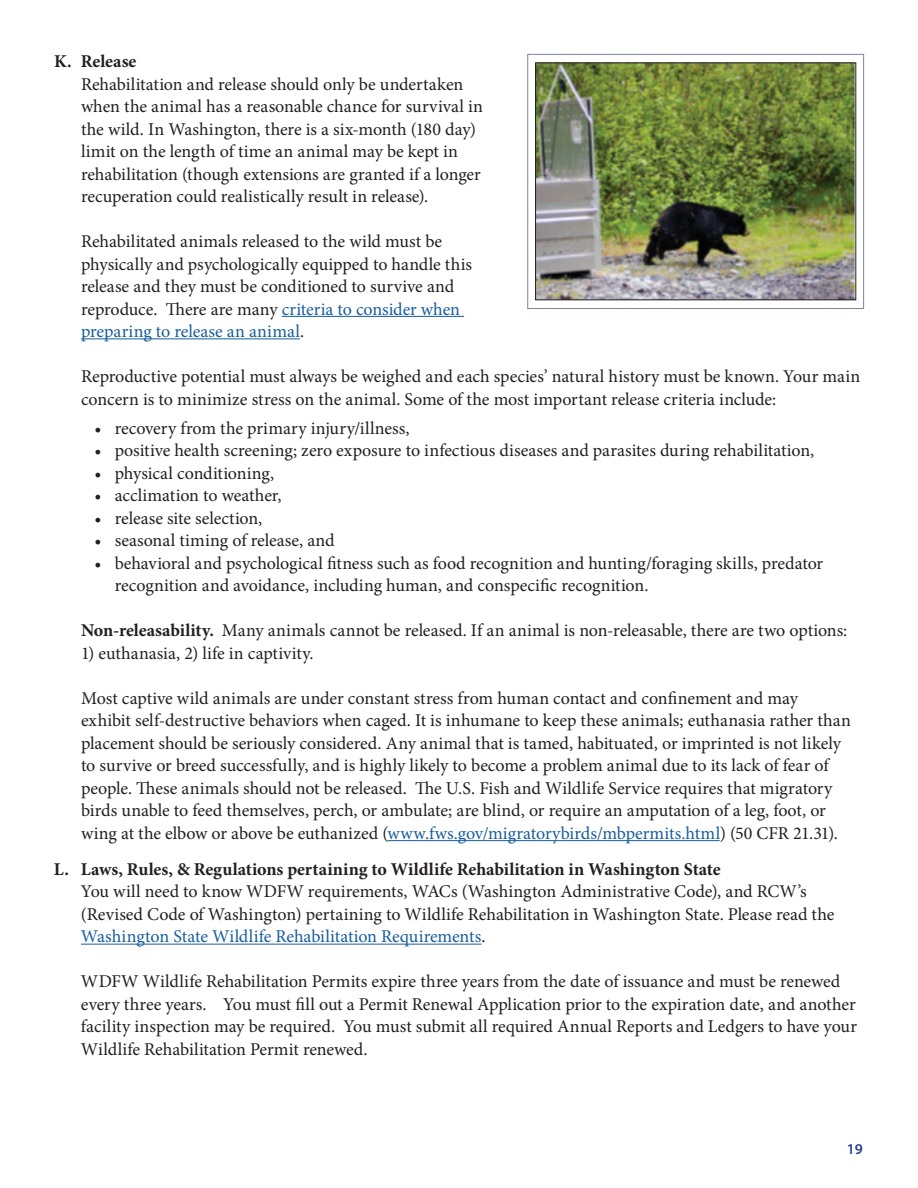
<style>
.page{position:relative;width:918px;height:1188px;background:#fff}
.page>*{position:absolute;margin:0;border:0;box-sizing:border-box;transform-origin:0 0}
.t1{font:18px/22.5px "Minion Pro";color:#231f20}
.t2{font:700 18px "Minion Pro";color:#231f20}
.t3{font:600 15px "Myriad Pro";color:#253f8e}
.s1{color:#175d9e}
.s2{font-weight:700}
</style>
<div class="page">
<hr style="left:282px;top:316px;width:182px;height:1px;background:#175d9e">
<hr style="left:81px;top:338px;width:219px;height:1px;background:#175d9e">
<hr style="left:388px;top:840px;width:332px;height:1px;background:#175d9e">
<hr style="left:81px;top:944px;width:400px;height:1px;background:#175d9e">
<div style="left:527px;top:54px;width:337px;height:255px;border:1px solid #7c84a1"></div>
<img style="left:537px;top:65px;width:317px;height:233px">
<div style="left:535px;top:63px;width:321px;height:237px;border:1px solid #231f20"></div>
<p class="t2" style="left:54px;top:49px;width:84px">K. Release</p>
<p class="t1" style="left:81px;top:73px;width:404px">Rehabilitation and release should only be undertaken when the animal has a reasonable chance for survival in the wild. In Washington, there is a six-month (180 day) limit on the length of time an animal may be kept in rehabilitation (though extensions are granted if a longer recuperation could realistically result in release).</p>
<p class="t1" style="left:81px;top:230px;width:393px">Rehabilitated animals released to the wild must be physically and psychologically equipped to handle this release and they must be conditioned to survive and reproduce. There are many <span class="s1">criteria to consider when preparing to release an animal</span>.</p>
<p class="t1" style="left:81px;top:365px;width:781px">Reproductive potential must always be weighed and each species’ natural history must be known. Your main concern is to minimize stress on the animal. Some of the most important release criteria include:</p>
<p class="t1" style="left:94px;top:417px;width:317px">• recovery from the primary injury/illness,</p>
<p class="t1" style="left:94px;top:439px;width:721px">• positive health screening; zero exposure to infectious diseases and parasites during rehabilitation,</p>
<p class="t1" style="left:94px;top:462px;width:181px">• physical conditioning,</p>
<p class="t1" style="left:94px;top:484px;width:189px">• acclimation to weather,</p>
<p class="t1" style="left:94px;top:507px;width:169px">• release site selection,</p>
<p class="t1" style="left:94px;top:529px;width:242px">• seasonal timing of release, and</p>
<p class="t1" style="left:115px;top:552px;width:710px;text-indent:-20px">• behavioral and psychological fitness such as food recognition and hunting/foraging skills, predator recognition and avoidance, including human, and conspecific recognition.</p>
<p class="t1" style="left:81px;top:619px;width:768px"><span class="s2">Non-releasability.</span> Many animals cannot be released. If an animal is non-releasable, there are two options:</p>
<p class="t1" style="left:81px;top:642px;width:234px">1) euthanasia, 2) life in captivity.</p>
<p class="t1" style="left:81px;top:687px;width:771px">Most captive wild animals are under constant stress from human contact and confinement and may exhibit self-destructive behaviors when caged. It is inhumane to keep these animals; euthanasia rather than placement should be seriously considered. Any animal that is tamed, habituated, or imprinted is not likely to survive or breed successfully, and is highly likely to become a problem animal due to its lack of fear of people. These animals should not be released. The U.S. Fish and Wildlife Service requires that migratory birds unable to feed themselves, perch, or ambulate; are blind, or require an amputation of a leg, foot, or wing at the elbow or above be euthanized (<span class="s1">www.fws.gov/migratorybirds/mbpermits.html</span>) (50 CFR 21.31).</p>
<p class="t2" style="left:54px;top:856px;width:668px">L. Laws, Rules, &amp; Regulations pertaining to Wildlife Rehabilitation in Washington State</p>
<p class="t1" style="left:81px;top:880px;width:755px">You will need to know WDFW requirements, WACs (Washington Administrative Code), and RCW’s (Revised Code of Washington) pertaining to Wildlife Rehabilitation in Washington State. Please read the<br><span class="s1">Washington State Wildlife Rehabilitation Requirements</span>.</p>
<p class="t1" style="left:81px;top:970px;width:778px">WDFW Wildlife Rehabilitation Permits expire three years from the date of issuance and must be renewed every three years. You must fill out a Permit Renewal Application prior to the expiration date, and another facility inspection may be required. You must submit all required Annual Reports and Ledgers to have your Wildlife Rehabilitation Permit renewed.</p>
<p class="t3" style="left:847px;top:1140px;width:18px">19</p>
</div>
